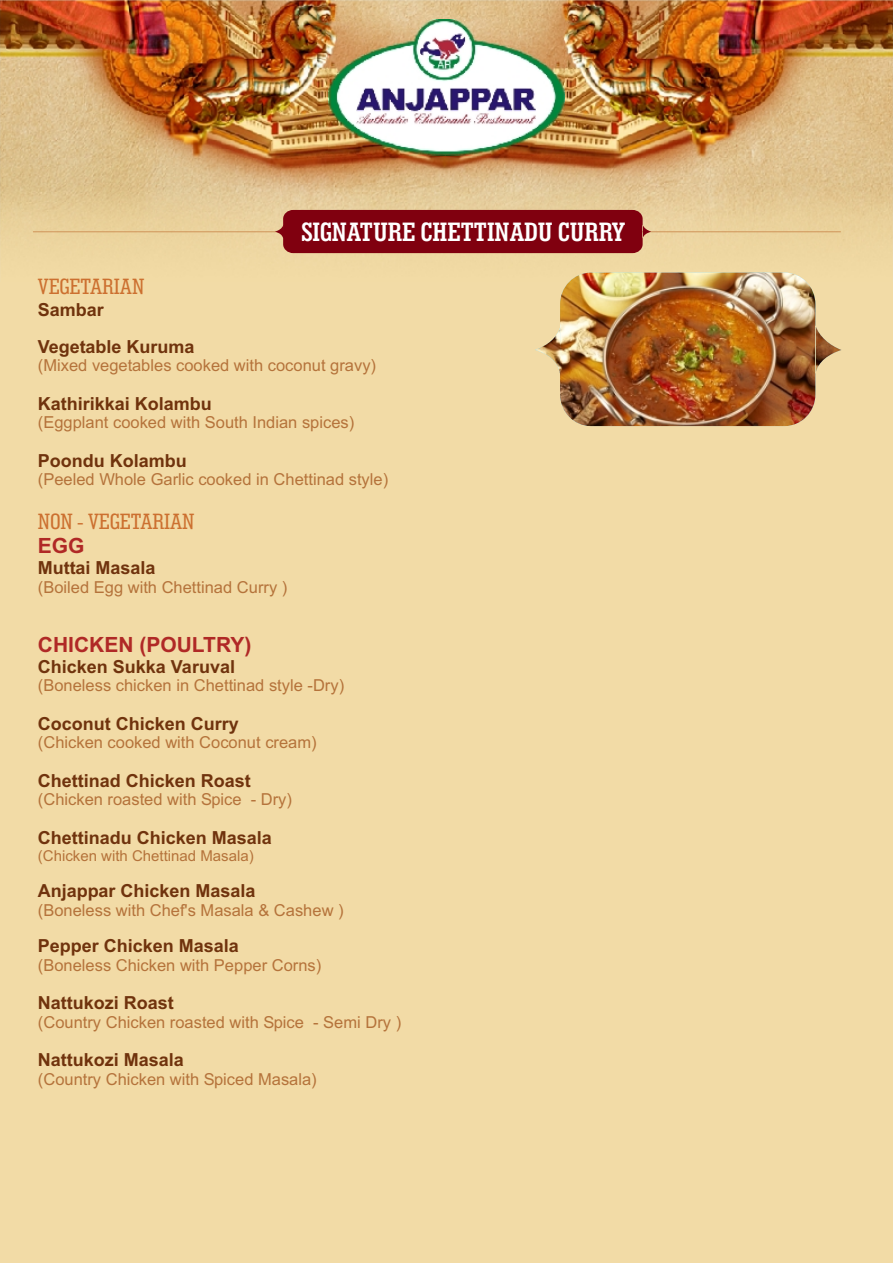
<style>
.page{position:relative;width:894px;height:1263px;background:#fff}
.page>*{position:absolute;margin:0;border:0;box-sizing:border-box;transform-origin:0 0}
.t1{font:700 27px "Geo Slab 703 Md Cn BT";color:#fff}
.t2{font:22.5px "Geo Slab 703 Md Cn BT";color:#cc7030}
.t3{font:700 21px "Arial";color:#b02926}
.t4{font:700 18px/36.9px "Arial";color:#70330d}
.t5{font:16.5px "Arial";color:#b5733b}
.t6{font:15px "Arial";color:#b5733b}
</style>
<div class="page">
<div style="left:0;top:0;width:893px;height:1263px;background:#f2dba6"></div>
<img style="left:0;top:0;width:893px;height:273px">
<img style="left:328px;top:19px;width:237px;height:136px">
<img style="left:535px;top:273px;width:307px;height:153px">
<hr style="left:33px;top:232px;width:808px;height:1px;background:#cf9459">
<div style="left:275px;top:210px;width:376px;height:43px;background:#80000f"></div>
<h2 class="t2" style="left:38px;top:277px;width:108px">VEGETARIAN</h2>
<p class="t4" style="left:38px;top:293px;width:158px">Sambar<br>Vegetable Kuruma</p>
<h1 class="t1" style="left:301px;top:220px;width:326px">SIGNATURE CHETTINADU CURRY</h1>
<p class="t5" style="left:38px;top:359px;width:340px">(Mixed vegetables cooked with coconut gravy)</p>
<p class="t4" style="left:38px;top:386px;width:176px">Kathirikkai Kolambu</p>
<p class="t5" style="left:38px;top:416px;width:318px">(Eggplant cooked with South Indian spices)</p>
<p class="t4" style="left:38px;top:443px;width:151px">Poondu Kolambu</p>
<p class="t5" style="left:38px;top:473px;width:352px">(Peeled Whole Garlic cooked in Chettinad style)</p>
<h2 class="t2" style="left:38px;top:512px;width:158px">NON - VEGETARIAN</h2>
<p class="t3" style="left:38px;top:538px;width:48px">EGG</p>
<p class="t4" style="left:38px;top:551px;width:119px">Muttai Masala</p>
<p class="t5" style="left:38px;top:581px;width:251px">(Boiled Egg with Chettinad Curry )</p>
<p class="t3" style="left:38px;top:637px;width:215px">CHICKEN (POULTRY)</p>
<p class="t4" style="left:38px;top:650px;width:199px">Chicken Sukka Varuval</p>
<p class="t5" style="left:38px;top:679px;width:308px">(Boneless chicken in Chettinad style -Dry)</p>
<p class="t4" style="left:38px;top:706px;width:203px">Coconut Chicken Curry</p>
<p class="t5" style="left:38px;top:736px;width:280px">(Chicken cooked with Coconut cream)</p>
<p class="t4" style="left:38px;top:763px;width:215px">Chettinad Chicken Roast</p>
<p class="t5" style="left:38px;top:793px;width:256px">(Chicken roasted with Spice - Dry)</p>
<p class="t4" style="left:38px;top:820px;width:236px">Chettinadu Chicken Masala</p>
<p class="t6" style="left:38px;top:850px;width:217px">(Chicken with Chettinad Masala)</p>
<p class="t5" style="left:38px;top:904px;width:307px">(Boneless with Chef's Masala &amp; Cashew )</p>
<p class="t5" style="left:38px;top:959px;width:285px">(Boneless Chicken with Pepper Corns)</p>
<p class="t4" style="left:38px;top:874px;width:219px">Anjappar Chicken Masala</p>
<p class="t4" style="left:38px;top:929px;width:203px">Pepper Chicken Masala</p>
<p class="t4" style="left:38px;top:986px;width:138px">Nattukozi Roast</p>
<p class="t5" style="left:38px;top:1016px;width:365px">(Country Chicken roasted with Spice - Semi Dry )</p>
<p class="t4" style="left:38px;top:1043px;width:148px">Nattukozi Masala</p>
<p class="t5" style="left:38px;top:1073px;width:280px">(Country Chicken with Spiced Masala)</p>
</div>
